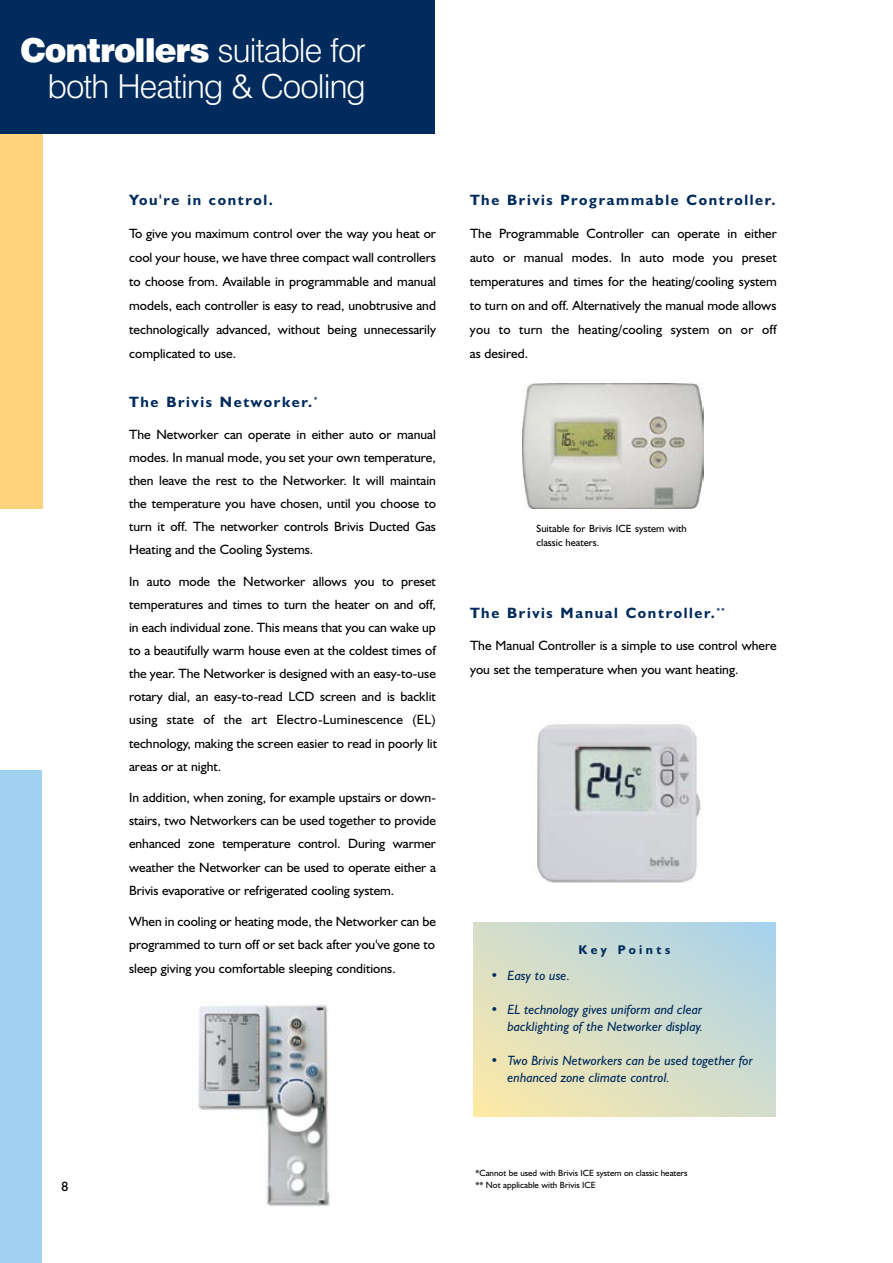
<style>
.page{position:relative;width:893px;height:1263px;background:#fff}
.page>*{position:absolute;margin:0;border:0;box-sizing:border-box;transform-origin:0 0}
.t1{font:300 33px/36px "Swiss 721 BT";letter-spacing:-.025em;color:#fff;text-align:right}
.t2{font:700 15px "Humanist 521 BT";letter-spacing:.11em;color:#002b5c}
.t3{font:13.5px/23.1px "Humanist 521 BT";color:#000;text-align:justify}
.t4{font:italic 13.5px/17.1px "Humanist 521 BT";color:#002b5c;text-align:right}
.t5{font:700 12.75px "Humanist 521 BT";letter-spacing:.27em;color:#002b5c}
.t6{font:10.5px/13.5px "Humanist 521 BT";color:#000}
.t7{font:9px "Humanist 521 BT";color:#000}
.s1{font-weight:900}
</style>
<div class="page">
<div style="left:0;top:0;width:43px;height:508px;background:#ffd27c"></div>
<div style="left:0;top:0;width:435px;height:133px;background:#002b5c"></div>
<div style="left:0;top:770px;width:42px;height:493px;background:#a1d1f1"></div>
<img style="left:198px;top:1005px;width:132px;height:201px">
<img style="left:523px;top:383px;width:181px;height:125px">
<svg style="left:474px;top:922px;width:301px;height:194px"></svg>
<img style="left:537px;top:724px;width:164px;height:159px">
<h1 class="t1" style="left:20px;top:32px;width:347px"><span class="s1">Controllers</span> suitable for both Heating &amp; Cooling</h1>
<p class="t2" style="left:129px;top:191px;width:145px">You're in control.</p>
<p class="t3" style="left:129px;top:221px;width:308px;line-height:24px">To give you maximum control over the way you heat or cool your house, we have three compact wall controllers to choose from. Available in programmable and manual models, each controller is easy to read, unobtrusive and technologically advanced, without being unnecessarily complicated to use.</p>
<p class="t2" style="left:129px;top:393px;width:190px">The Brivis Networker.<sup>*</sup></p>
<p class="t3" style="left:129px;top:422px;width:308px">The Networker can operate in either auto or manual modes. In manual mode, you set your own temperature, then leave the rest to the Networker. It will maintain the temperature you have chosen, until you choose to turn it off. The networker controls Brivis Ducted Gas Heating and the Cooling Systems.</p>
<p class="t3" style="left:129px;top:569px;width:309px">In auto mode the Networker allows you to preset temperatures and times to turn the heater on and off, in each individual zone. This means that you can wake up to a beautifully warm house even at the coldest times of the year. The Networker is designed with an easy-to-use rotary dial, an easy-to-read LCD screen and is backlit using state of the art Electro-Luminescence (EL) technology, making the screen easier to read in poorly lit areas or at night.</p>
<p class="t3" style="left:129px;top:786px;width:308px">In addition, when zoning, for example upstairs or down&shy;stairs, two Networkers can be used together to provide enhanced zone temperature control. During warmer weather the Networker can be used to operate either a Brivis evaporative or refrigerated cooling system.</p>
<p class="t3" style="left:129px;top:910px;width:308px">When in cooling or heating mode, the Networker can be programmed to turn off or set back after you've gone to sleep giving you comfortable sleeping conditions.</p>
<p class="t2" style="left:470px;top:191px;width:307px">The Brivis Programmable Controller.</p>
<p class="t3" style="left:470px;top:221px;width:308px;line-height:24px">The Programmable Controller can operate in either auto or manual modes. In auto mode you preset temperatures and times for the heating/cooling system to turn on and off. Alternatively the manual mode allows you to turn the heating/cooling system on or off as desired.</p>
<p class="t6" style="left:536px;top:521px;width:152px">Suitable for Brivis ICE system with classic heaters.</p>
<p class="t2" style="left:470px;top:603px;width:256px">The Brivis Manual Controller.<sup>**</sup></p>
<p class="t3" style="left:470px;top:633px;width:308px;line-height:24px">The Manual Controller is a simple to use control where you set the temperature when you want heating.</p>
<p class="t5" style="left:579px;top:942px;width:93px">Key Points</p>
<p class="t4" style="left:491px;top:966px;width:81px">• Easy to use.</p>
<p class="t4" style="left:491px;top:1001px;width:214px">• EL technology gives uniform and clear backlighting of the Networker display.</p>
<p class="t4" style="left:507px;top:1052px;width:247px;text-align:left;text-indent:-17px">• Two Brivis Networkers can be used together for enhanced zone climate control.</p>
<p class="t7" style="left:475px;top:1167px;width:214px">*Cannot be used with Brivis ICE system on classic heaters</p>
<p class="t3" style="left:61px;top:1175px;width:8px">8</p>
<p class="t7" style="left:475px;top:1179px;width:122px">** Not applicable with Brivis ICE</p>
</div>
